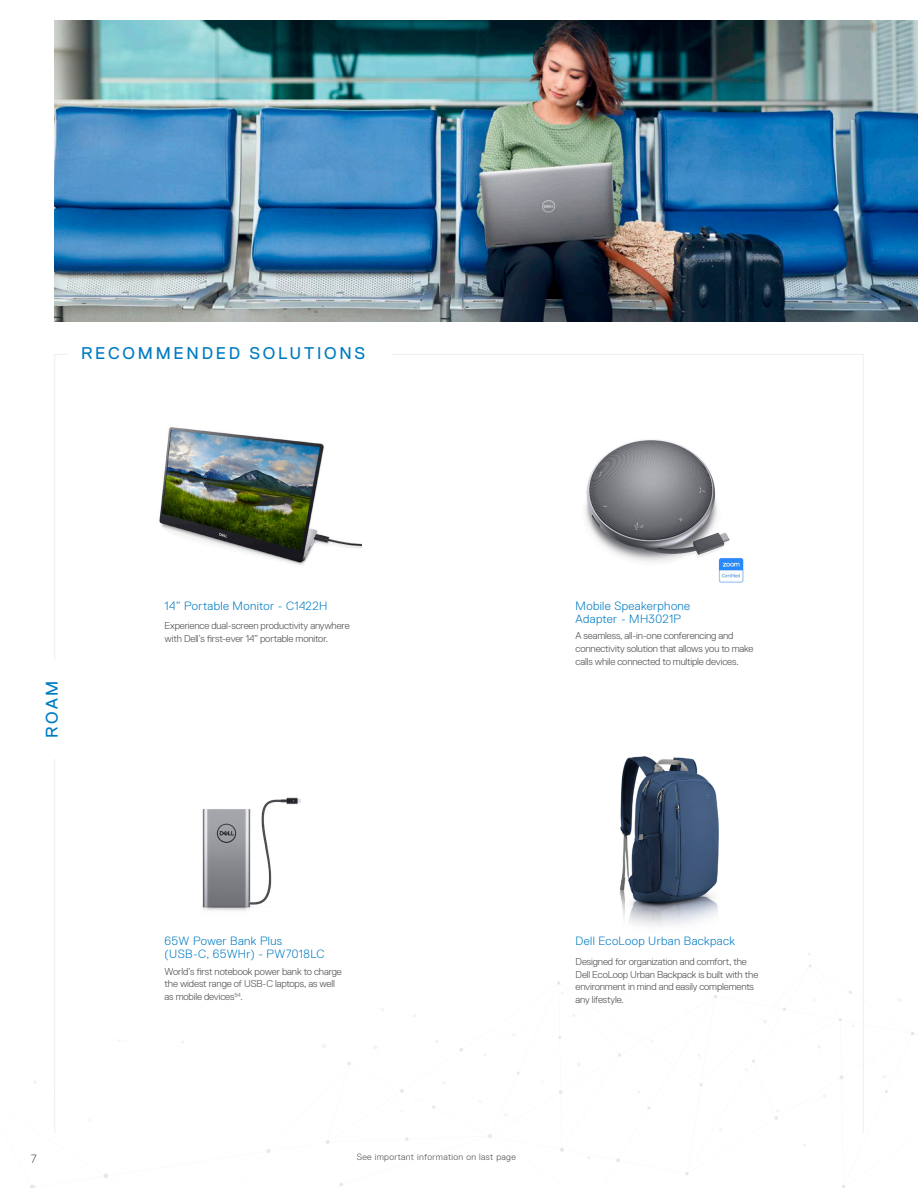
<style>
.page{position:relative;width:918px;height:1188px;background:#fff}
.page>*{position:absolute;margin:0;border:0;box-sizing:border-box;transform-origin:0 0}
.t1{font:16.95px "Dell Replica";letter-spacing:.16em;color:#007bc2}
.t2{font:300 12px/12.9px "Dell Replica";letter-spacing:.03em;color:#007bc2}
.t3{font:300 12px "Dell Replica";color:#4b4c4d}
.t4{font:300 10.05px/12.8px "Dell Replica";letter-spacing:-.015em;color:#4b4c4d}
.t5{font:300 9px "Dell Replica";letter-spacing:.04em;color:#4b4c4d}
</style>
<div class="page">
<svg style="left:839px;top:1075px;width:5px;height:4px"></svg>
<svg style="left:616px;top:1158px;width:4px;height:4px"></svg>
<svg style="left:559px;top:1090px;width:4px;height:4px"></svg>
<svg style="left:400px;top:1089px;width:4px;height:4px"></svg>
<svg style="left:266px;top:1149px;width:5px;height:4px"></svg>
<svg style="left:103px;top:1174px;width:5px;height:4px"></svg>
<svg style="left:560px;top:1148px;width:4px;height:4px"></svg>
<svg style="left:774px;top:1110px;width:5px;height:10px"></svg>
<svg style="left:326px;top:1140px;width:4px;height:4px"></svg>
<svg style="left:488px;top:1134px;width:4px;height:4px"></svg>
<svg style="left:405px;top:1137px;width:4px;height:4px"></svg>
<svg style="left:30px;top:1185px;width:5px;height:3px"></svg>
<img style="left:54px;top:20px;width:863px;height:302px">
<img style="left:159px;top:427px;width:203px;height:138px">
<img style="left:585px;top:439px;width:159px;height:144px">
<img style="left:620px;top:756px;width:99px;height:170px">
<img style="left:201px;top:797px;width:100px;height:114px">
<p class="t1" style="left:81px;top:344px;width:286px">RECOMMENDED SOLUTIONS</p>
<p class="t1" style="left:43px;top:738px;width:59px;rotate:-90deg">ROAM</p>
<p class="t3" style="left:31px;top:1152px;width:7px">7</p>
<p class="t2" style="left:165px;top:599px;width:164px">14” Portable Monitor - C1422H</p>
<p class="t4" style="left:165px;top:619px;width:187px">Experience dual-screen productivity anywhere with Dell’s first-ever 14” portable monitor.</p>
<p class="t2" style="left:576px;top:599px;width:116px">Mobile Speakerphone<br>Adapter - MH3021P</p>
<p class="t4" style="left:576px;top:629px;width:180px">A seamless, all-in-one conferencing and connectivity solution that allows you to make calls while connected to multiple devices.</p>
<p class="t2" style="left:165px;top:935px;width:162px">65W Power Bank Plus (USB-C, 65WHr) - PW7018LC</p>
<p class="t4" style="left:165px;top:965px;width:179px">World’s first notebook power bank to charge the widest range of USB-C laptops, as well as mobile devices<sup>54</sup>.</p>
<p class="t5" style="left:357px;top:1151px;width:161px">See important information on last page</p>
<p class="t2" style="left:576px;top:935px;width:161px">Dell EcoLoop Urban Backpack</p>
<p class="t4" style="left:576px;top:955px;width:184px">Designed for organization and comfort, the Dell EcoLoop Urban Backpack is built with the environment in mind and easily complements any lifestyle.</p>
</div>
